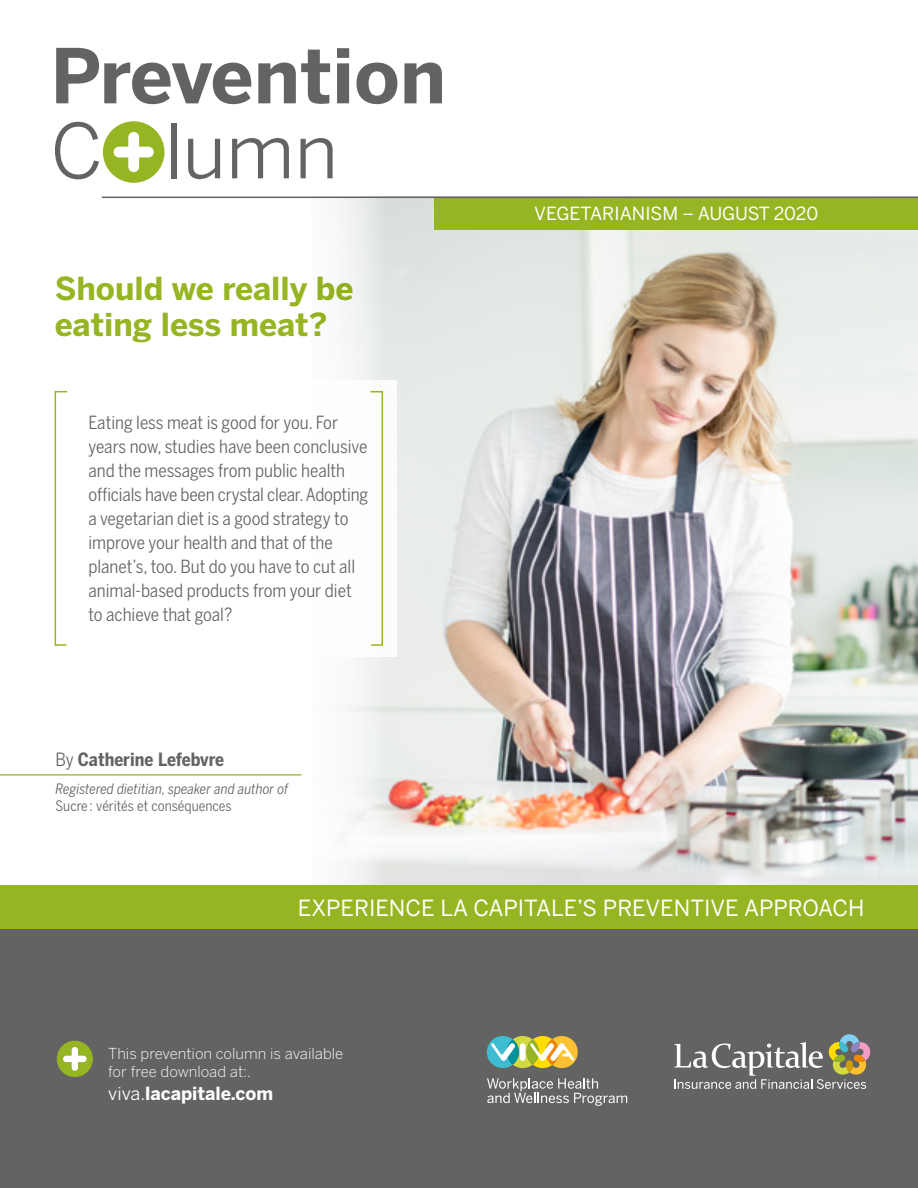
<style>
.page{position:relative;width:918px;height:1188px;background:#fff}
.page>*{position:absolute;margin:0;border:0;box-sizing:border-box;transform-origin:0 0}
.t1{font:700 75px "Benton Sans";color:#646363}
.t2{font:75px "Benton Sans";color:#646363}
.t3{font:700 31.5px/36px "Benton Sans";color:#96b522}
.t4{font:22.2px "Benton Sans";color:#fff}
.t5{font:700 18.15px "Benton Sans Cond";color:#646363}
.t6{font:18px/24px "Benton Sans Cond";color:#646363}
.t7{font:18px "Benton Sans";letter-spacing:-.005em;color:#fff}
.t8{font:700 18px "Benton Sans";color:#fff}
.t9{font:300 15px/17.2px "Benton Sans";color:#fff}
.t10{font:italic 14.25px "Benton Sans Cond";color:#646363}
.t11{font:14.25px "Benton Sans Cond";color:#646363}
.s1{font-weight:400}
</style>
<div class="page">
<img style="left:389px;top:198px;width:529px;height:688px">
<div style="left:39px;top:381px;width:357px;height:276px;background:#fff"></div>
<div style="left:0;top:929px;width:918px;height:259px;background:#646363"></div>
<div style="left:103px;top:121px;width:62px;height:62px;background:#96b522;border-radius:50%"></div>
<svg style="left:114px;top:132px;width:40px;height:40px"></svg>
<div style="left:434px;top:197px;width:484px;height:33px;background:#96b522"></div>
<hr style="left:102px;top:197px;width:816px;height:1px;background:#646363">
<div style="left:0;top:886px;width:918px;height:43px;background:#96b522"></div>
<svg style="left:54px;top:390px;width:14px;height:256px"></svg>
<svg style="left:370px;top:390px;width:14px;height:256px"></svg>
<div style="left:57px;top:1041px;width:36px;height:36px;background:#96b522;border-radius:50%"></div>
<svg style="left:63px;top:1047px;width:24px;height:24px"></svg>
<hr style="left:0;top:774px;width:302px;height:2px;background:#96b522">
<svg style="left:674px;top:1034px;width:197px;height:55px"></svg>
<svg style="left:487px;top:1036px;width:91px;height:32px;background:#b1c079"></svg>
<svg style="left:487px;top:1078px;width:140px;height:28px"></svg>
<h1 class="t1" style="left:51px;top:31px;width:397px">Prevention</h1>
<h1 class="t2" style="left:51px;top:107px;width:289px">C lumn</h1>
<h2 class="t3" style="left:55px;top:270px;width:301px">Should we really be eating less meat?</h2>
<p class="t6" style="left:88px;top:410px;width:281px">Eating less meat is good for you. For years now, studies have been conclusive and the messages from public health officials have been crystal clear. Adopting a vegetarian diet is a good strategy to improve your health and that of the planet’s, too. But do you have to cut all animal-based products from your diet to achieve that goal?</p>
<p class="t5" style="left:56px;top:748px;width:170px"><span class="s1">By</span> Catherine Lefebvre</p>
<p class="t10" style="left:56px;top:781px;width:234px">Registered dietitian, speaker and author of</p>
<p class="t11" style="left:56px;top:798px;width:177px">Sucre : vérités et conséquences</p>
<p class="t7" style="left:534px;top:203px;width:286px">VEGETARIANISM – AUGUST 2020</p>
<p class="t4" style="left:298px;top:895px;width:568px">EXPERIENCE LA CAPITALE’S PREVENTIVE APPROACH</p>
<p class="t9" style="left:108px;top:1045px;width:237px">This prevention column is available for free download at:.</p>
<p class="t8" style="left:108px;top:1083px;width:166px"><span class="s1">viva.</span>lacapitale.com</p>
</div>
